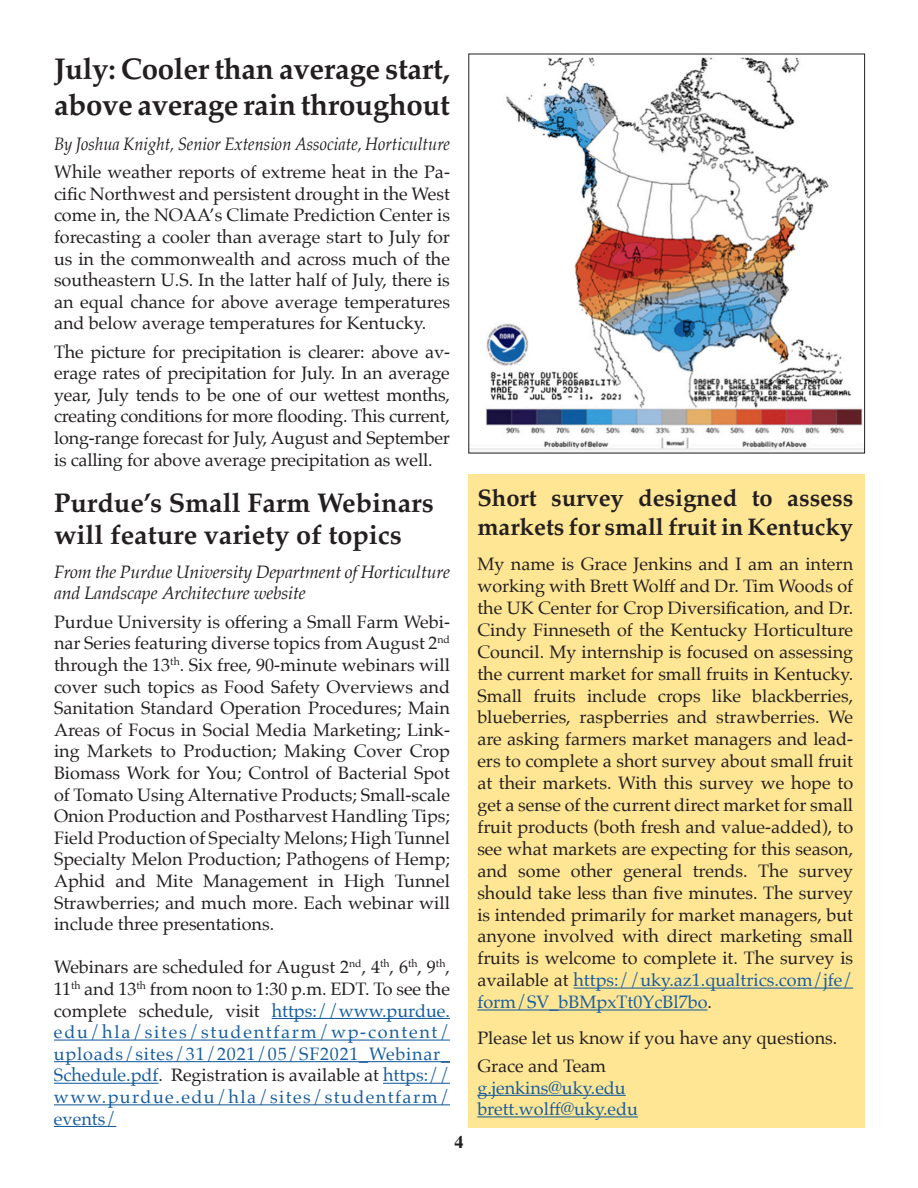
<style>
.page{position:relative;width:918px;height:1188px;background:#fff}
.page>*{position:absolute;margin:0;border:0;box-sizing:border-box;transform-origin:0 0}
.t1{font:700 30px/36px "Palatino";letter-spacing:-.01em;color:#231f20}
.t2{font:700 27px/32.4px "Palatino";color:#231f20}
.t3{font:700 24px/28.8px "Palatino";color:#231f20}
.t4{font:18px/21.6px "Palatino";color:#231f20;text-align:justify}
.t5{font:18px/21.6px "Palatino";color:#175d9e;text-align:justify}
.t6{font:italic 18px/21px "Palatino";letter-spacing:-.01em;color:#231f20}
.t7{font:italic 18px "Palatino";letter-spacing:-.01em;color:#231f20;scale:.92 1}
.t8{font:700 18px "Times";color:#231f20}
.s1{color:#231f20}
.s2{color:#175d9e}
</style>
<div class="page">
<div style="left:468px;top:474px;width:397px;height:654px;background:#ffe694"></div>
<hr style="left:272px;top:1018px;width:178px;height:1px;background:#175d9e">
<hr style="left:54px;top:1040px;width:396px;height:1px;background:#175d9e">
<hr style="left:54px;top:1061px;width:396px;height:1px;background:#175d9e">
<hr style="left:54px;top:1083px;width:105px;height:1px;background:#175d9e">
<hr style="left:383px;top:1083px;width:67px;height:1px;background:#175d9e">
<hr style="left:54px;top:1104px;width:396px;height:1px;background:#175d9e">
<hr style="left:54px;top:1126px;width:62px;height:1px;background:#175d9e">
<img style="left:470px;top:57px;width:393px;height:393px">
<hr style="left:573px;top:988px;width:280px;height:1px;background:#175d9e">
<hr style="left:477px;top:1009px;width:231px;height:2px;background:#175d9e">
<hr style="left:477px;top:1095px;width:149px;height:1px;background:#175d9e">
<hr style="left:477px;top:1116px;width:161px;height:1px;background:#175d9e">
<p class="t1" style="left:54px;top:50px;width:397px">July: Cooler than average start, above average rain throughout</p>
<p class="t7" style="left:54px;top:128px;width:432px">By Joshua Knight, Senior Extension Associate, Horticulture</p>
<p class="t4" style="left:54px;top:161px;width:398px">While weather reports of extreme heat in the Pa&shy;cific Northwest and persistent drought in the West come in, the NOAA’s Climate Prediction Center is forecasting a cooler than average start to July for us in the commonwealth and across much of the southeastern U.S. In the latter half of July, there is an equal chance for above average temperatures and below average temperatures for Kentucky.</p>
<p class="t4" style="left:54px;top:341px;width:398px">The picture for precipitation is clearer: above av&shy;erage rates of precipitation for July. In an average year, July tends to be one of our wettest months, creating conditions for more flooding. This current, long-range forecast for July, August and September is calling for above average precipitation as well.</p>
<p class="t2" style="left:54px;top:486px;width:381px">Purdue’s Small Farm Webinars will feature variety of topics</p>
<p class="t6" style="left:54px;top:562px;width:397px">From the Purdue University Department of Horticulture and Landscape Architecture website</p>
<p class="t4" style="left:54px;top:611px;width:398px">Purdue University is offering a Small Farm Webi&shy;nar Series featuring diverse topics from August 2<sup>nd </sup>through the 13<sup>th</sup>. Six free, 90-minute webinars will cover such topics as Food Safety Overviews and Sanitation Standard Operation Procedures; Main Areas of Focus in Social Media Marketing; Link&shy;ing Markets to Production; Making Cover Crop Biomass Work for You; Control of Bacterial Spot of Tomato Using Alternative Products; Small-scale Onion Production and Postharvest Handling Tips; Field Production of Specialty Melons; High Tunnel Specialty Melon Production; Pathogens of Hemp; Aphid and Mite Management in High Tunnel Strawberries; and much more. Each webinar will include three presentations.</p>
<p class="t5" style="left:54px;top:956px;width:398px"><span class="s1">Webinars are scheduled for August 2</span><sup>nd</sup><span class="s1">, 4</span><sup>th</sup><span class="s1">, 6</span><sup>th</sup><span class="s1">, 9</span><sup>th</sup><span class="s1">, 11</span><sup>th</sup> <span class="s1">and 13</span><sup>th</sup> <span class="s1">from noon to 1:30 p.m. EDT. To see the complete schedule, visit</span> https://www.purdue. edu/hla/sites/studentfarm/wp-content/ uploads/sites/31/2021/05/SF2021_Webinar_ Schedule.pdf<span class="s1">. Registration is available at</span> https:// www.purdue.edu/hla/sites/studentfarm/ events/</p>
<p class="t8" style="left:454px;top:1125px;width:10px">4</p>
<p class="t3" style="left:477px;top:483px;width:377px">Short survey designed to assess markets for small fruit in Kentucky</p>
<p class="t4" style="left:477px;top:553px;width:377px">My name is Grace Jenkins and I am an intern working with Brett Wolff and Dr. Tim Woods of the UK Center for Crop Diversification, and Dr.<br>Cindy Finneseth of the Kentucky Horticulture Council. My internship is focused on assessing the current market for small fruits in Kentucky.<br>Small fruits include crops like blackberries, blueberries, raspberries and strawberries. We are asking farmers market managers and lead&shy;ers to complete a short survey about small fruit at their markets. With this survey we hope to get a sense of the current direct market for small fruit products (both fresh and value-added), to see what markets are expecting for this season, and some other general trends. The survey should take less than five minutes. The survey is intended primarily for market managers, but anyone involved with direct marketing small fruits is welcome to complete it. The survey is available at <span class="s2">https://uky.az1.qualtrics.com/jfe/ form/SV_bBMpxTt0YcBl7bo</span>.</p>
<p class="t4" style="left:477px;top:1027px;width:361px">Please let us know if you have any questions.</p>
<p class="t4" style="left:477px;top:1055px;width:130px">Grace and Team</p>
<p class="t5" style="left:477px;top:1076px;width:150px">g.jenkins@uky.edu</p>
<p class="t5" style="left:477px;top:1098px;width:162px">brett.wolff@uky.edu</p>
</div>
